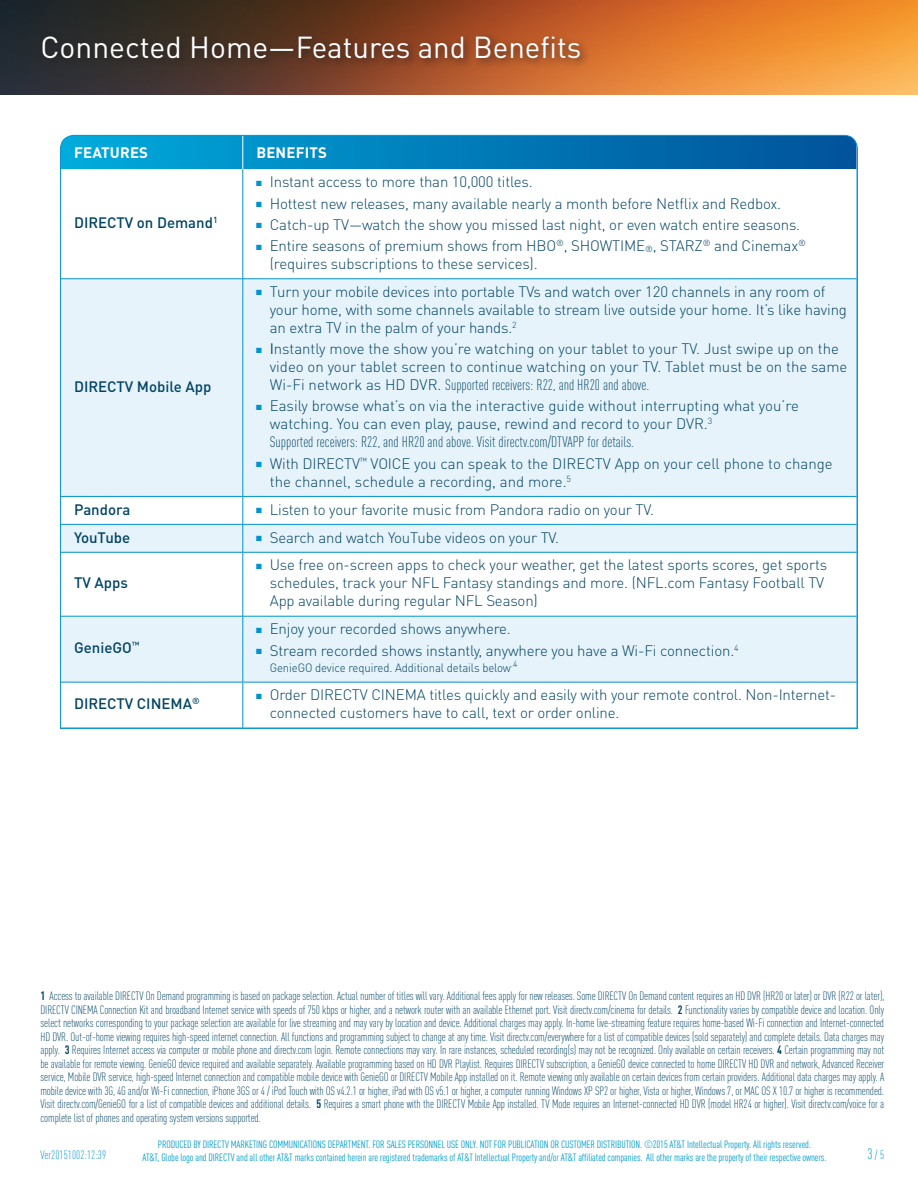
<style>
.page{position:relative;width:918px;height:1188px;background:#fff}
.page>*{position:absolute;margin:0;border:0;box-sizing:border-box;transform-origin:0 0}
.t1{font:30px "DINOT";color:#fff}
.t2{font:300 15px/18px "DINOT";letter-spacing:-.01em;color:#024465}
.t3{font:500 15px "DINOT";color:#024465}
.t4{font:700 15px "DINOT";letter-spacing:.01em;color:#fff}
.H2_w__rule{font:300 condensed 12px/13.5px "DINOT";letter-spacing:-.01em;color:#024465;text-align:justify}
.t5{font:300 12px "DINOT";letter-spacing:-.01em;color:#024465;scale:.95 1}
.Version{font:300 condensed 12px "DINOT";color:#0093d0}
.t6{font:condensed 10.5px "DINOT";letter-spacing:-.01em;color:#009eca}
.s1{color:#0093d0}
.s2{font-size:8.7px}
.s3{font-weight:400}
.s4{font-stretch:condensed}
.s5{font-weight:700}
.s6{font-size:15px}
</style>
<div class="page">
<img style="left:0;top:0;width:918px;height:94px">
<div style="left:38px;top:32px;width:552px;height:37px;background:#231f20;opacity:.75"></div>
<svg style="left:60px;top:135px;width:798px;height:594px"></svg>
<h1 class="t1" style="left:40px;top:27px;width:542px">Connected Home—Features and Benefits</h1>
<p class="t4" style="left:74px;top:142px;width:75px">FEATURES</p>
<p class="t4" style="left:256px;top:142px;width:72px">BENEFITS</p>
<p class="t3" style="left:74px;top:213px;width:145px">DIRECTV on Demand<sup>1</sup></p>
<p class="t3" style="left:74px;top:376px;width:139px">DIRECTV Mobile App</p>
<p class="t2" style="left:256px;top:172px;width:278px"><span class="s1">■</span> Instant access to more than 10,000 titles.</p>
<p class="t2" style="left:256px;top:194px;width:526px"><span class="s1">■</span> Hottest new releases, many available nearly a month before Netflix and Redbox.</p>
<p class="t2" style="left:256px;top:215px;width:545px"><span class="s1">■</span> Catch-up TV—watch the show you missed last night, or even watch entire seasons.</p>
<p class="t2" style="left:270px;top:236px;width:538px;text-indent:-14px"><span class="s1">■</span> Entire seasons of premium shows from HBO<sup>®</sup>, SHOWTIME<span class="s2">®</span>, STARZ<sup>®</sup> and Cinemax<sup>® </sup>(requires subscriptions to these services).</p>
<p class="t2" style="left:270px;top:282px;width:579px;text-indent:-14px"><span class="s1">■</span> Turn your mobile devices into portable TVs and watch over 120 channels in any room of your home, with some channels available to stream live outside your home. It’s like having an extra TV in the palm of your hands.<sup>2</sup></p>
<p class="t2" style="left:270px;top:339px;width:579px;text-indent:-14px"><span class="s1">■</span> <span class="s3">I</span>nstantly move the show you’re watching on your tablet to your TV. Just swipe up on the video on your tablet screen to continue watching on your TV. Tablet must be on the same<br>Wi-Fi network as HD DVR. <span class="s4">Supported receivers: R22, and HR20 and above.</span></p>
<p class="t2" style="left:270px;top:396px;width:531px;text-indent:-14px"><span class="s1">■</span> Easily browse what’s on via the interactive guide without interrupting what you’re watching. You can even play, pause, rewind and record to your DVR.<sup>3<br></sup><span class="s4">Supported receivers: R22, and HR20 and above. Visit directv.com/DTVAPP for details.</span></p>
<p class="t2" style="left:270px;top:454px;width:564px;text-indent:-14px"><span class="s1">■</span> With DIRECTV<sup>™</sup> VOICE you can speak to the DIRECTV App on your cell phone to change the channel, schedule a recording, and more.<sup>5</sup></p>
<p class="t3" style="left:74px;top:499px;width:58px">Pandora</p>
<p class="t2" style="left:256px;top:500px;width:399px"><span class="s1">■</span> Listen to your favorite music from Pandora radio on your TV.</p>
<p class="t3" style="left:74px;top:527px;width:58px">YouTube</p>
<p class="t2" style="left:256px;top:528px;width:304px"><span class="s1">■</span> Search and watch YouTube videos on your TV.</p>
<p class="t3" style="left:74px;top:573px;width:55px">TV Apps</p>
<p class="t2" style="left:270px;top:555px;width:559px;text-indent:-14px"><span class="s1">■</span> Use free on-screen apps to check your weather, get the latest sports scores, get sports schedules, track your NFL Fantasy standings and more. (NFL.com Fantasy Football TV<br>App available during regular NFL Season)</p>
<p class="t3" style="left:74px;top:638px;width:67px">GenieGO<sup>™</sup></p>
<p class="t2" style="left:256px;top:619px;width:256px"><span class="s1">■</span> Enjoy your recorded shows anywhere.</p>
<p class="t2" style="left:256px;top:641px;width:484px"><span class="s1">■</span> Stream recorded shows instantly, anywhere you have a Wi-Fi connection.<sup>4</sup></p>
<p class="t5" style="left:270px;top:660px;width:262px">GenieGO device required. Additional details below<sup>.4</sup></p>
<p class="t3" style="left:74px;top:694px;width:127px">DIRECTV CINEMA<sup>®</sup></p>
<p class="t2" style="left:270px;top:685px;width:568px;text-indent:-14px"><span class="s1">■</span> Order DIRECTV CINEMA titles quickly and easily with your remote control. Non-Internet&shy;connected customers have to call, text or order online.</p>
<p class="H2_w__rule" style="left:40px;top:989px;width:845px"><span class="s5">1</span> Access to available DIRECTV On Demand programming is based on package selection. Actual number of titles will vary. Additional fees apply for new releases. Some DIRECTV On Demand content requires an HD DVR (HR20 or later) or DVR (R22 or later), DIRECTV CINEMA Connection Kit and broadband Internet service with speeds of 750 kbps or higher, and a network router with an available Ethernet port. Visit directv.com/cinema for details. <span class="s5">2</span> Functionality varies by compatible device and location. Only select networks corresponding to your package selection are available for live streaming and may vary by location and device. Additional charges may apply. In-home live-streaming feature requires home-based Wi-Fi connection and Internet-connected HD DVR. Out-of-home viewing requires high-speed internet connection. All functions and programming subject to change at any time. Visit directv.com/everywhere for a list of compatible devices (sold separately) and complete details. Data charges may apply. <span class="s5">3</span> Requires Internet access via computer or mobile phone and directv.com login. Remote connections may vary. In rare instances, scheduled recording(s) may not be recognized. Only available on certain receivers. <span class="s5">4</span> Certain programming may not be available for remote viewing. GenieGO device required and available separately. Available programming based on HD DVR Playlist. Requires DIRECTV subscription, a GenieGO device connected to home DIRECTV HD DVR and network, Advanced Receiver service, Mobile DVR service, high-speed Internet connection and compatible mobile device with GenieGO or DIRECTV Mobile App installed on it. Remote viewing only available on certain devices from certain providers. Additional data charges may apply. A mobile device with 3G, 4G and/or Wi-Fi connection, iPhone 3GS or 4 / iPod Touch with OS v4.2.1 or higher, iPad with OS v5.1 or higher, a computer running Windows XP SP2 or higher, Vista or higher, Windows 7, or MAC OS X 10.7 or higher is recommended.<br>Visit directv.com/GenieGO for a list of compatible devices and additional details. <span class="s5">5</span> Requires a smart phone with the DIRECTV Mobile App installed. TV Mode requires an Internet-connected HD DVR (model HR24 or higher). Visit directv.com/voice for a complete list of phones and operating system versions supported.</p>
<p class="t6" style="left:158px;top:1138px;width:655px">PRODUCED BY DIRECTV MARKETING COMMUNICATIONS DEPARTMENT. FOR SALES PERSONNEL USE ONLY. NOT FOR PUBLICATION OR CUSTOMER DISTRIBUTION. ©2015 AT&amp;T Intellectual Property. All rights reserved.</p>
<p class="Version" style="left:40px;top:1148px;width:67px">Ver20151002:12:39</p>
<p class="t6" style="left:143px;top:1151px;width:685px">AT&amp;T, Globe logo and DIRECTV and all other AT&amp;T marks contained herein are registered trademarks of AT&amp;T Intellectual Property and/or AT&amp;T affiliated companies. All other marks are the property of their respective owners.</p>
<p class="Version" style="left:867px;top:1148px;width:18px"><span class="s6">3</span> / 5</p>
</div>
